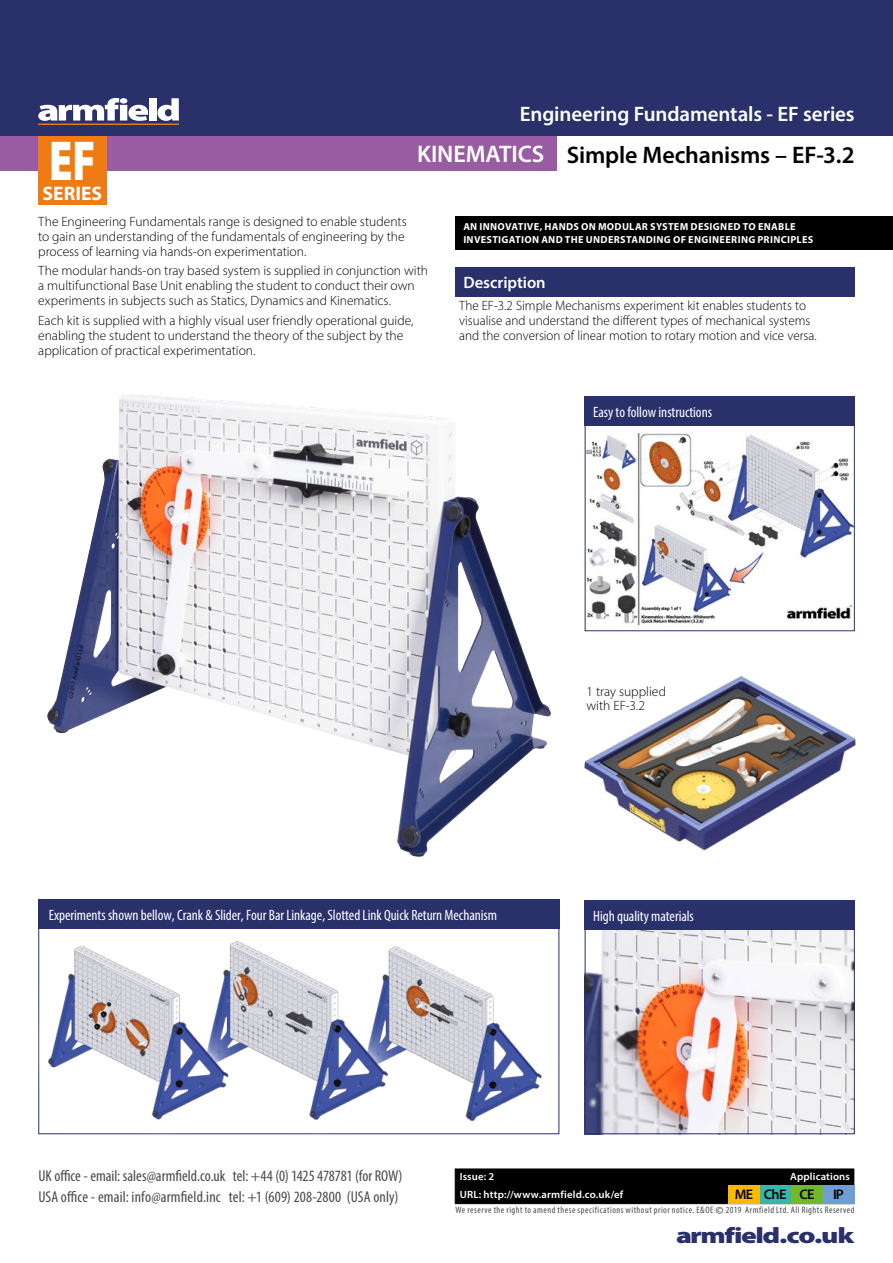
<style>
.page{position:relative;width:893px;height:1263px;background:#fff}
.page>*{position:absolute;margin:0;border:0;box-sizing:border-box;transform-origin:0 0}
.t1{font:900 56.55px "Myriad Pro";color:#fff;scale:.75 1}
.t2{font:600 24px "Myriad Pro";letter-spacing:-.01em;color:#000}
.HeadingSOLID{font:600 24px "Myriad Pro";letter-spacing:-.005em;color:#fff}
.t3{font:900 22.35px "Myriad Pro";letter-spacing:-.045em;color:#29306a;scale:1.3 1}
.t4{font:600 21px "Myriad Pro";letter-spacing:-.005em;color:#fff}
.t5{font:700 19.65px "Myriad Pro";color:#fff}
.HeadingSOLID-2{font:600 16.5px "Myriad Pro";color:#fff}
.t6{font:condensed 15.75px/20.9px "Myriad Pro";letter-spacing:.005em;color:#4a4a49}
.HeadingSOLID-3{font:condensed 15px "Myriad Pro";letter-spacing:-.005em;color:#fff}
.t7{font:600 13.95px "Myriad Pro";letter-spacing:-.055em;color:#000}
.Body_copy{font:300 13.5px/15px "Myriad Pro";color:#000}
.BOX_text{font:300 13.5px/15px "Myriad Pro";color:#000}
.t8{font:600 10.5px "Myriad Pro";letter-spacing:.015em;color:#fff}
.t9{font:700 10.2px/13px "Myriad Pro";color:#fff}
.t10{font:condensed 9.45px "Myriad Pro";letter-spacing:.05em;color:#4a4a49}
.t11{font:600 6.3px "Myriad Pro";color:#000}
.s1{font-weight:600;font-stretch:normal;font-size:10.8px}
</style>
<div class="page">
<div style="left:0;top:0;width:893px;height:136px;background:#29306a"></div>
<div style="left:455px;top:1168px;width:399px;height:35px;background:#000"></div>
<hr style="left:455px;top:1203px;width:263px;height:1px;background:#000">
<hr style="left:718px;top:1203px;width:136px;height:1px;background:#000">
<div style="left:728px;top:1185px;width:32px;height:18px;background:#fbba00"></div>
<div style="left:760px;top:1185px;width:31px;height:18px;background:#38b6ab"></div>
<div style="left:791px;top:1185px;width:32px;height:18px;background:#73b72b"></div>
<div style="left:823px;top:1185px;width:31px;height:18px;background:#6f9ed4"></div>
<div style="left:0;top:136px;width:557px;height:34px;background:#995ca2"></div>
<div style="left:455px;top:267px;width:400px;height:30px;background:#29306a"></div>
<svg style="left:38px;top:98px;width:110px;height:23px"></svg>
<div style="left:149px;top:98px;width:7px;height:23px;background:#fff"></div>
<svg style="left:157px;top:98px;width:22px;height:23px"></svg>
<hr style="left:38px;top:123px;width:141px;height:2px;background:#ef7b10">
<div style="left:38px;top:136px;width:68px;height:68px;background:#ef7b14"></div>
<div style="left:455px;top:216px;width:438px;height:33px;background:#000"></div>
<img style="left:584px;top:676px;width:272px;height:175px">
<img style="left:47px;top:394px;width:504px;height:463px">
<img style="left:417px;top:944px;width:142px;height:183px">
<svg style="left:257px;top:949px;width:160px;height:186px"></svg>
<div style="left:196px;top:934px;width:198px;height:192px;background:#fff;opacity:.75"></div>
<img style="left:257px;top:946px;width:144px;height:177px">
<img style="left:587px;top:930px;width:266px;height:202px">
<div style="left:585px;top:924px;width:270px;height:210px;border:1px solid #29306a"></div>
<img style="left:587px;top:433px;width:266px;height:191px">
<div style="left:585px;top:420px;width:270px;height:211px;border:1px solid #29306a"></div>
<img style="left:39px;top:940px;width:205px;height:184px">
<div style="left:585px;top:900px;width:270px;height:30px;background:#29306a"></div>
<div style="left:38px;top:899px;width:521px;height:30px;background:#29306a"></div>
<div style="left:585px;top:396px;width:270px;height:30px;background:#29306a"></div>
<h1 class="t1" style="left:49px;top:123px;width:64px">EF</h1>
<h3 class="t5" style="left:43px;top:180px;width:61px">SERIES</h3>
<h3 class="t4" style="left:520px;top:100px;width:336px">Engineering Fundamentals - EF series</h3>
<p class="HeadingSOLID" style="left:417px;top:139px;width:129px">KINEMATICS</p>
<p class="t2" style="left:567px;top:140px;width:289px">Simple Mechanisms – EF-3.2</p>
<p class="Body_copy" style="left:38px;top:214px;width:370px">The Engineering Fundamentals range is designed to enable students to gain an understanding of the fundamentals of engineering by the process of learning via hands-on experimentation.</p>
<p class="Body_copy" style="left:38px;top:263px;width:391px">The modular hands-on tray based system is supplied in conjunction with a multifunctional Base Unit enabling the student to conduct their own experiments in subjects such as Statics, Dynamics and Kinematics.</p>
<p class="Body_copy" style="left:38px;top:313px;width:377px">Each kit is supplied with a highly visual user friendly operational guide, enabling the student to understand the theory of the subject by the application of practical experimentation.</p>
<p class="t9" style="left:463px;top:220px;width:352px">AN INNOVATIVE, HANDS ON MODULAR SYSTEM DESIGNED TO ENABLE<br>INVESTIGATION AND THE UNDERSTANDING OF ENGINEERING PRINCIPLES</p>
<p class="HeadingSOLID-2" style="left:463px;top:272px;width:84px">Description</p>
<p class="BOX_text" style="left:459px;top:298px;width:359px">The EF-3.2 Simple Mechanisms experiment kit enables students to visualise and understand the different types of mechanical systems and the conversion of linear motion to rotary motion and vice versa.</p>
<p class="HeadingSOLID-3" style="left:593px;top:402px;width:120px">Easy to follow instructions</p>
<p class="t11" style="left:66px;top:697px;width:55px;rotate:-78deg">©2017 Armfield Ltd</p>
<p class="Body_copy" style="left:586px;top:683px;width:81px">1 tray supplied</p>
<p class="Body_copy" style="left:586px;top:698px;width:60px">with EF-3.2</p>
<p class="HeadingSOLID-3" style="left:49px;top:906px;width:450px">Experiments shown bellow, Crank &amp; Slider, Four Bar Linkage, Slotted Link Quick Return Mechanism</p>
<p class="HeadingSOLID-3" style="left:593px;top:906px;width:102px">High quality materials</p>
<p class="t6" style="left:38px;top:1165px;width:366px">UK office - email: sales@armfield.co.uk tel: +44 (0) 1425 478781 (for ROW)<br>USA office - email: info@armfield.inc tel: +1 (609) 208-2800 (USA only)</p>
<p class="t8" style="left:460px;top:1170px;width:36px">Issue: 2</p>
<p class="t8" style="left:790px;top:1170px;width:61px">Applications</p>
<p class="t8" style="left:460px;top:1187px;width:165px">URL: http://www.armfield.co.uk/ef</p>
<p class="t7" style="left:735px;top:1185px;width:81px">ME ChE CE</p>
<p class="t7" style="left:833px;top:1185px;width:12px">IP</p>
<h3 class="t3" style="left:676px;top:1220px;width:138px">armfield.co.uk</h3>
<p class="t10" style="left:455px;top:1204px;width:401px">We reserve the right to amend these specifications without prior notice. E&amp;OE <span class="s1">©</span> 2019 Armfield Ltd. All Rights Reserved</p>
</div>
